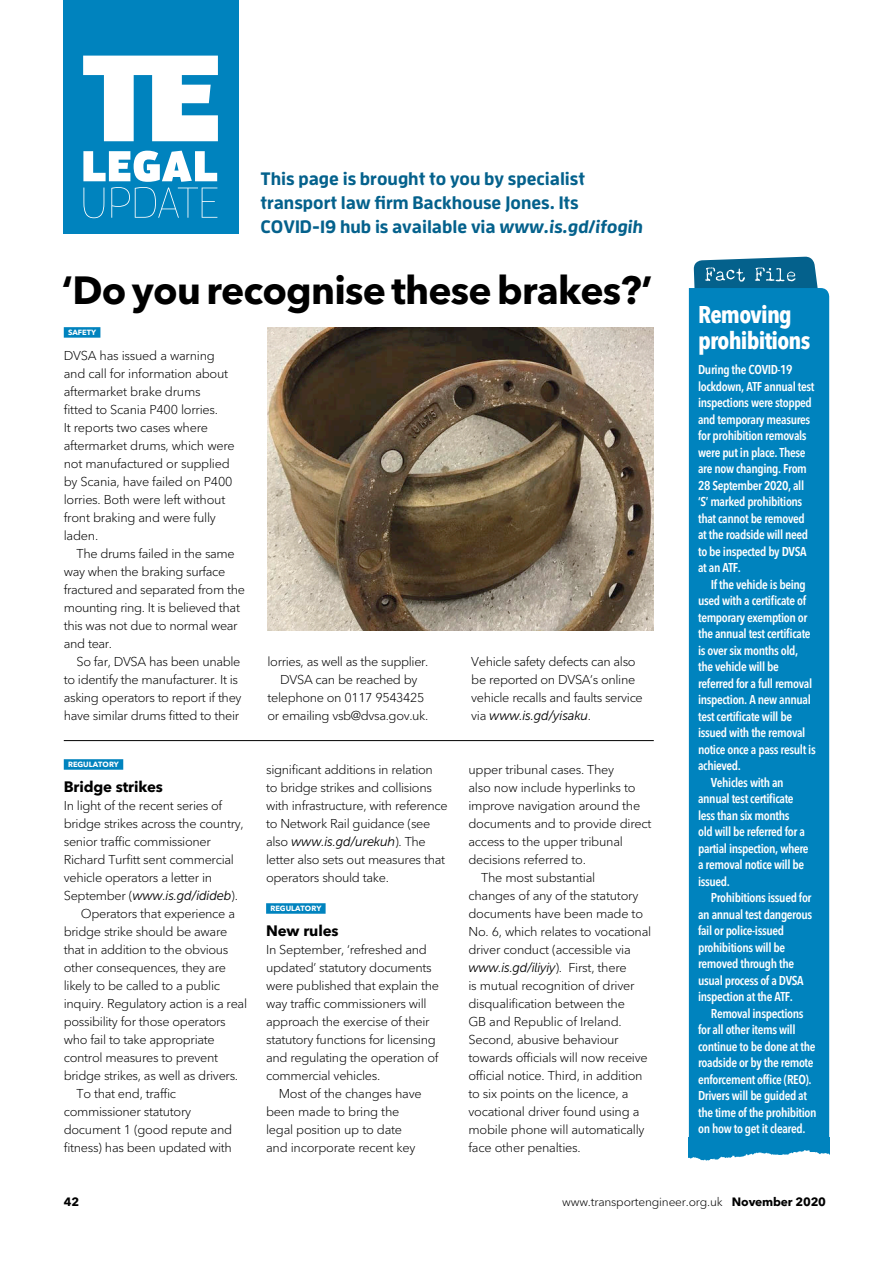
<style>
.page{position:relative;width:893px;height:1263px;background:#fff}
.page>*{position:absolute;margin:0;border:0;box-sizing:border-box;transform-origin:0 0}
.t1{font:700 39px "Avenir Next LT Pro";letter-spacing:-.02em;color:#000}
.t2{font:700 condensed 24px/25.5px "Avenir Next LT Pro";letter-spacing:-.03em;color:#fff}
.t3{font:700 18px/24px "Enzo OT";color:#04618c}
.t4{font:700 15px "Avenir Next LT Pro";letter-spacing:-.01em;color:#000}
.t5{font:italic 13.2px "Museo Sans 300";letter-spacing:-.015em;color:#000}
.t6{font:300 12.75px/18px "Avenir Next LT Pro";letter-spacing:-.025em;color:#000}
.t7{font:600 condensed 12.75px/16.5px "Avenir Next LT Pro";letter-spacing:-.03em;color:#fff}
.t8{font:300 12px "Avenir Next LT Pro";letter-spacing:-.015em;color:#000}
.t9{font:700 12px "Avenir Next LT Pro";color:#000}
.t10{font:700 7.5px "Avenir Next LT Pro";color:#fff}
.s1{font-style:italic}
.s2{font-family:"Avenir Next LT Pro";font-weight:300;font-style:normal;font-size:12.75px}
.s3{font-weight:700}
</style>
<div class="page">
<div style="left:689px;top:288px;width:140px;height:849px;background:#0083be"></div>
<div style="left:64px;top:327px;width:36px;height:11px;background:#0083be"></div>
<div style="left:64px;top:0;width:175px;height:234px;background:#0083be"></div>
<svg style="left:83px;top:56px;width:135px;height:85px"></svg>
<svg style="left:83px;top:151px;width:134px;height:67px"></svg>
<hr style="left:64px;top:740px;width:590px;height:1px;background:#000">
<img style="left:689px;top:1137px;width:140px;height:24px">
<svg style="left:693px;top:256px;width:129px;height:69px;background:#1982b1"></svg>
<div style="left:64px;top:759px;width:59px;height:11px;background:#0083be"></div>
<div style="left:266px;top:903px;width:60px;height:11px;background:#0083be"></div>
<img style="left:268px;top:327px;width:386px;height:303px">
<h3 class="t3" style="left:260px;top:166px;width:384px">This page is brought to you by specialist transport law firm Backhouse Jones. Its<br>COVID-19 hub is available via <span class="s1">www.is.gd/ifogih</span></h3>
<h1 class="t1" style="left:62px;top:266px;width:593px">‘Do you recognise these brakes?’</h1>
<p class="t10" style="left:68px;top:327px;width:30px">SAFETY</p>
<p class="t6" style="left:64px;top:347px;width:173px">DVSA has issued a warning and call for information about aftermarket brake drums<br>fitted to Scania P400 lorries.<br>It reports two cases where aftermarket drums, which were not manufactured or supplied by Scania, have failed on P400 lorries. Both were left without front braking and were fully laden.</p>
<p class="t6" style="left:64px;top:545px;width:183px;text-indent:13px">The drums failed in the same way when the braking surface fractured and separated from the mounting ring. It is believed that this was not due to normal wear and tear.</p>
<p class="t6" style="left:64px;top:653px;width:179px;text-indent:13px">So far, DVSA has been unable to identify the manufacturer. It is asking operators to report if they have similar drums fitted to their</p>
<p class="t6" style="left:268px;top:653px;width:162px;text-align:center">lorries, as well as the supplier.<br>DVSA can be reached by telephone on 0117 9543425 or emailing vsb@dvsa.gov.uk.</p>
<p class="t6" style="left:471px;top:653px;width:173px">Vehicle safety defects can also be reported on DVSA’s online vehicle recalls and faults service</p>
<p class="t5" style="left:471px;top:708px;width:121px"><span class="s2">via</span> www.is.gd/yisaku<span class="s2">.</span></p>
<p class="t10" style="left:68px;top:759px;width:52px">REGULATORY</p>
<p class="t4" style="left:64px;top:778px;width:101px">Bridge strikes</p>
<p class="t6" style="left:64px;top:797px;width:181px">In light of the recent series of bridge strikes across the country, senior traffic commissioner<br>Richard Turfitt sent commercial vehicle operators a letter in</p>
<p class="t5" style="left:64px;top:888px;width:176px"><span class="s2">September (</span>www.is.gd/idideb<span class="s2">).</span></p>
<p class="t6" style="left:81px;top:905px;width:156px">Operators that experience a</p>
<p class="t6" style="left:64px;top:923px;width:165px">bridge strike should be aware</p>
<p class="t6" style="left:64px;top:941px;width:166px">that in addition to the obvious</p>
<p class="t6" style="left:64px;top:959px;width:164px">other consequences, they are</p>
<p class="t6" style="left:64px;top:977px;width:158px">likely to be called to a public</p>
<p class="t6" style="left:64px;top:995px;width:185px">inquiry. Regulatory action is a real</p>
<p class="t6" style="left:64px;top:1013px;width:164px">possibility for those operators</p>
<p class="t6" style="left:64px;top:1031px;width:153px">who fail to take appropriate</p>
<p class="t6" style="left:64px;top:1049px;width:156px">control measures to prevent</p>
<p class="t6" style="left:64px;top:1067px;width:176px">bridge strikes, as well as drivers.</p>
<p class="t6" style="left:77px;top:1085px;width:101px">To that end, traffic</p>
<p class="t6" style="left:64px;top:1103px;width:129px">commissioner statutory</p>
<p class="t6" style="left:64px;top:1121px;width:170px">document 1 (good repute and</p>
<p class="t6" style="left:64px;top:1139px;width:170px">fitness) has been updated with</p>
<p class="t6" style="left:266px;top:761px;width:183px">significant additions in relation<br>to bridge strikes and collisions with infrastructure, with reference to Network Rail guidance (see</p>
<p class="t5" style="left:266px;top:834px;width:161px"><span class="s2">also</span> www.is.gd/urekuh<span class="s2">). The</span></p>
<p class="t6" style="left:266px;top:851px;width:180px">letter also sets out measures that operators should take.</p>
<p class="t10" style="left:270px;top:903px;width:52px">REGULATORY</p>
<p class="t4" style="left:266px;top:922px;width:74px">New rules</p>
<p class="t6" style="left:266px;top:941px;width:174px">In September, ‘refreshed and updated’ statutory documents were published that explain the way traffic commissioners will approach the exercise of their statutory functions for licensing and regulating the operation of commercial vehicles.</p>
<p class="t6" style="left:266px;top:1085px;width:157px;text-indent:13px">Most of the changes have been made to bring the legal position up to date and incorporate recent key</p>
<p class="t6" style="left:468px;top:761px;width:147px">upper tribunal cases. They</p>
<p class="t6" style="left:468px;top:779px;width:169px">also now include hyperlinks to</p>
<p class="t6" style="left:468px;top:797px;width:173px">improve navigation around the</p>
<p class="t6" style="left:468px;top:815px;width:185px">documents and to provide direct</p>
<p class="t6" style="left:468px;top:833px;width:156px">access to the upper tribunal</p>
<p class="t6" style="left:468px;top:851px;width:119px">decisions referred to.</p>
<p class="t6" style="left:481px;top:869px;width:116px">The most substantial</p>
<p class="t6" style="left:468px;top:887px;width:171px">changes of any of the statutory</p>
<p class="t6" style="left:468px;top:905px;width:176px">documents have been made to</p>
<p class="t6" style="left:468px;top:923px;width:184px">No. 6, which relates to vocational</p>
<p class="t6" style="left:468px;top:941px;width:164px">driver conduct (accessible via</p>
<p class="t5" style="left:468px;top:960px;width:160px">www.is.gd/iliyiy<span class="s2">). First, there</span></p>
<p class="t6" style="left:468px;top:977px;width:181px">is mutual recognition of driver disqualification between the<br>GB and Republic of Ireland.<br>Second, abusive behaviour towards officials will now receive official notice. Third, in addition to six points on the licence, a vocational driver found using a mobile phone will automatically face other penalties.</p>
<h2 class="t2" style="left:698px;top:302px;width:114px">Removing prohibitions</h2>
<p class="t7" style="left:698px;top:361px;width:118px">During the COVID-19 lockdown, ATF annual test inspections were stopped and temporary measures for prohibition removals were put in place. These are now changing. From<br>28 September 2020, all ‘S’ marked prohibitions that cannot be removed at the roadside will need to be inspected by DVSA at an ATF.</p>
<p class="t7" style="left:711px;top:576px;width:96px">If the vehicle is being</p>
<p class="t7" style="left:698px;top:592px;width:110px">used with a certificate of</p>
<p class="t7" style="left:698px;top:609px;width:111px">temporary exemption or</p>
<p class="t7" style="left:698px;top:625px;width:114px">the annual test certificate</p>
<p class="t7" style="left:698px;top:642px;width:102px">is over six months old,</p>
<p class="t7" style="left:698px;top:658px;width:82px">the vehicle will be</p>
<p class="t7" style="left:698px;top:675px;width:116px">referred for a full removal</p>
<p class="t7" style="left:698px;top:691px;width:114px">inspection. A new annual</p>
<p class="t7" style="left:698px;top:708px;width:96px">test certificate will be</p>
<p class="t7" style="left:698px;top:724px;width:109px">issued with the removal</p>
<p class="t7" style="left:698px;top:741px;width:119px">notice once a pass result is</p>
<p class="t7" style="left:698px;top:757px;width:44px">achieved.</p>
<p class="t7" style="left:711px;top:774px;width:74px">Vehicles with an</p>
<p class="t7" style="left:698px;top:790px;width:97px">annual test certificate</p>
<p class="t7" style="left:698px;top:807px;width:93px">less than six months</p>
<p class="t7" style="left:698px;top:823px;width:108px">old will be referred for a</p>
<p class="t7" style="left:698px;top:840px;width:112px">partial inspection, where</p>
<p class="t7" style="left:698px;top:856px;width:108px">a removal notice will be</p>
<p class="t7" style="left:698px;top:873px;width:33px">issued.</p>
<p class="t7" style="left:711px;top:889px;width:102px">Prohibitions issued for</p>
<p class="t7" style="left:698px;top:906px;width:116px">an annual test dangerous</p>
<p class="t7" style="left:698px;top:922px;width:87px">fail or police-issued</p>
<p class="t7" style="left:698px;top:939px;width:89px">prohibitions will be</p>
<p class="t7" style="left:698px;top:955px;width:98px">removed through the</p>
<p class="t7" style="left:698px;top:972px;width:107px">usual process of a DVSA</p>
<p class="t7" style="left:698px;top:988px;width:96px">inspection at the ATF.</p>
<p class="t7" style="left:711px;top:1005px;width:94px">Removal inspections</p>
<p class="t7" style="left:698px;top:1021px;width:99px">for all other items will</p>
<p class="t7" style="left:698px;top:1038px;width:119px">continue to be done at the</p>
<p class="t7" style="left:698px;top:1054px;width:117px">roadside or by the remote</p>
<p class="t7" style="left:698px;top:1071px;width:115px">enforcement office (REO).</p>
<p class="t7" style="left:698px;top:1087px;width:110px">Drivers will be guided at</p>
<p class="t7" style="left:698px;top:1104px;width:120px">the time of the prohibition</p>
<p class="t7" style="left:698px;top:1120px;width:109px">on how to get it cleared.</p>
<p class="t9" style="left:64px;top:1194px;width:17px">42</p>
<p class="t8" style="left:562px;top:1195px;width:265px">www.transportengineer.org.uk <span class="s3">November 2020</span></p>
</div>
